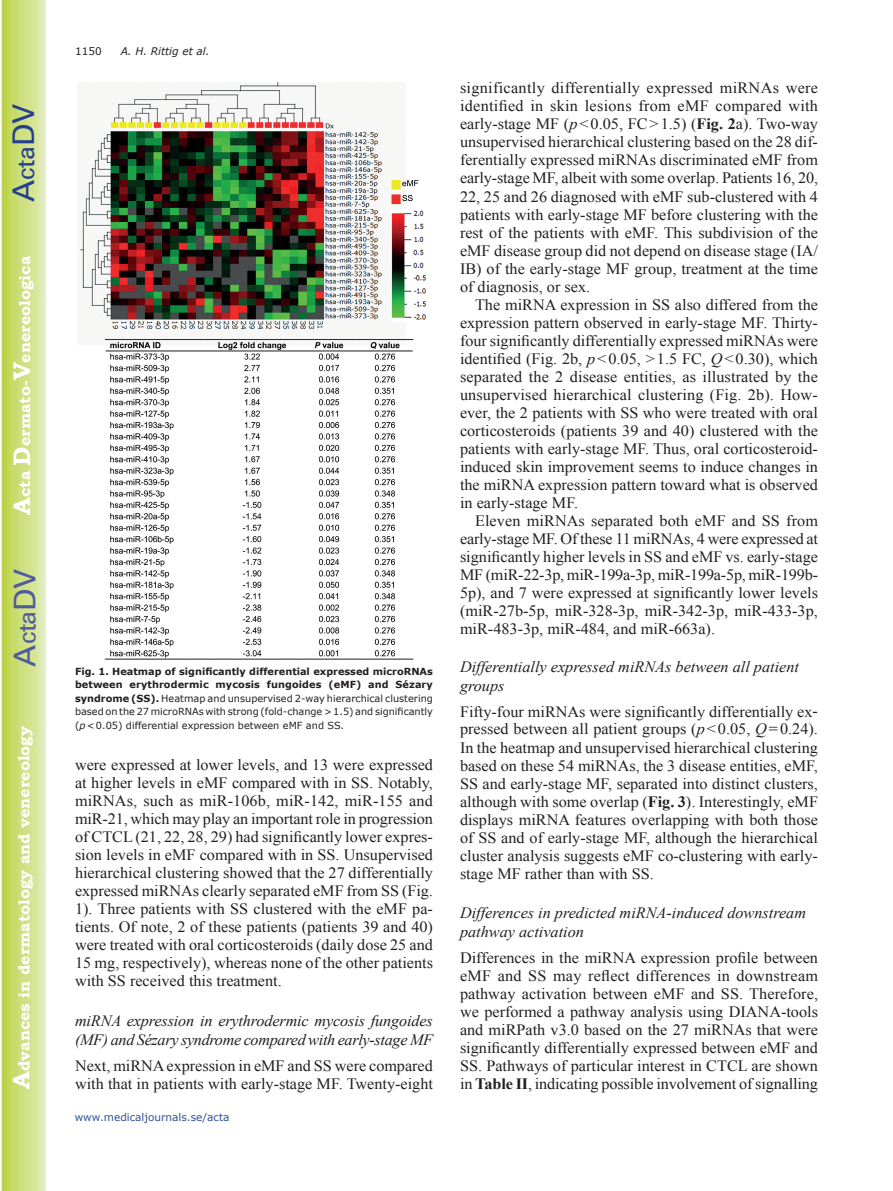
<style>
.page{position:relative;width:893px;height:1191px;background:#fff}
.page>*{position:absolute;margin:0;border:0;box-sizing:border-box;transform-origin:0 0}
.t1{font:30px "Univers";color:#4d5a9e}
.t2{font:30px "Univers";color:#253f8e}
.t3{font:15.75px/18px "Times New Roman";color:#231f20;text-align:justify}
.t4{font:italic 15.75px/18.9px "Times New Roman";color:#231f20}
.t5{font:700 15.75px "Bookman Old Style";color:#fff}
.t6{font:10.5px "Verdana";color:#324f95}
.t7{font:italic 10.5px "Verdana";color:#231f20}
.t8{font:10.5px "Verdana";color:#231f20}
.t9{font:9.75px/13.5px "Verdana";color:#231f20;text-align:justify}
.s1{font-size:24px}
.s2{font-weight:700}
.s3{font-style:italic}
</style>
<div class="page">
<svg style="left:1px;top:0;width:45px;height:1191px;background:#cfe084"></svg>
<img style="left:80px;top:83px;width:347px;height:576px">
<h1 class="t2" style="left:6px;top:202px;width:100px;rotate:-90deg">A<span class="s1">cta</span>DV</h1>
<p class="t5" style="left:15px;top:515px;width:260px;rotate:-90deg"><span class="s1">A</span>cta <span class="s1">D</span>ermato-<span class="s1">V</span>enereologica</p>
<h1 class="t1" style="left:7px;top:666px;width:100px;rotate:-90deg">A<span class="s1">cta</span>DV</h1>
<p class="t5" style="left:15px;top:1088px;width:364px;rotate:-90deg"><span class="s1">A</span>dvances in dermatology and venereology</p>
<p class="t8" style="left:75px;top:44px;width:28px">1150</p>
<p class="t7" style="left:121px;top:44px;width:90px">A. H. Rittig et al.</p>
<p class="t9" style="left:75px;top:664px;width:359px"><span class="s2">Fig. 1. Heatmap of significantly differential expressed microRNAs between erythrodermic mycosis fungoides (eMF) and Sézary syndrome (SS).</span> Heatmap and unsupervised 2-way hierarchical clustering based on the 27 microRNAs with strong (fold-change &gt;1.5) and significantly (<span class="s3">p</span>&lt;0.05) differential expression between eMF and SS.</p>
<p class="t3" style="left:75px;top:755px;width:360px">were expressed at lower levels, and 13 were expressed at higher levels in eMF compared with in SS. Notably, miRNAs, such as miR-106b, miR-142, miR-155 and miR-21, which may play an important role in progression of CTCL (21, 22, 28, 29) had significantly lower expres&shy;sion levels in eMF compared with in SS. Unsupervised hierarchical clustering showed that the 27 differentially expressed miRNAs clearly separated eMF from SS (Fig.<br>1). Three patients with SS clustered with the eMF pa&shy;tients. Of note, 2 of these patients (patients 39 and 40) were treated with oral corticosteroids (daily dose 25 and 15 mg, respectively), whereas none of the other patients with SS received this treatment.</p>
<p class="t4" style="left:75px;top:1011px;width:360px">miRNA expression in erythrodermic mycosis fungoides (MF) and Sézary syndrome compared with early-stage MF</p>
<p class="t3" style="left:75px;top:1056px;width:360px">Next, miRNA expression in eMF and SS were compared with that in patients with early-stage MF. Twenty-eight</p>
<p class="t6" style="left:75px;top:1110px;width:156px">www.medicaljournals.se/acta</p>
<p class="t3" style="left:460px;top:79px;width:360px">significantly differentially expressed miRNAs were identified in skin lesions from eMF compared with early-stage MF (<span class="s3">p</span>&lt;0.05, FC&gt;1.5) (<span class="s2">Fig. 2</span>a). Two-way unsupervised hierarchical clustering based on the 28 dif&shy;ferentially expressed miRNAs discriminated eMF from early-stage MF, albeit with some overlap. Patients 16, 20, 22, 25 and 26 diagnosed with eMF sub-clustered with 4 patients with early-stage MF before clustering with the rest of the patients with eMF. This subdivision of the eMF disease group did not depend on disease stage (IA/ IB) of the early-stage MF group, treatment at the time of diagnosis, or sex.</p>
<p class="t3" style="left:460px;top:295px;width:360px;text-indent:15px">The miRNA expression in SS also differed from the expression pattern observed in early-stage MF. Thirty&shy;four significantly differentially expressed miRNAs were identified (Fig. 2b, <span class="s3">p</span>&lt;0.05, &gt;1.5 FC, <span class="s3">Q</span>&lt;0.30), which separated the 2 disease entities, as illustrated by the unsupervised hierarchical clustering (Fig. 2b). How&shy;ever, the 2 patients with SS who were treated with oral corticosteroids (patients 39 and 40) clustered with the patients with early-stage MF. Thus, oral corticosteroid&shy;induced skin improvement seems to induce changes in the miRNA expression pattern toward what is observed in early-stage MF.</p>
<p class="t3" style="left:460px;top:511px;width:360px;text-indent:15px">Eleven miRNAs separated both eMF and SS from early-stage MF. Of these 11 miRNAs, 4 were expressed at significantly higher levels in SS and eMF vs. early-stage MF (miR-22-3p, miR-199a-3p, miR-199a-5p, miR-199b-5p), and 7 were expressed at significantly lower levels (miR-27b-5p, miR-328-3p, miR-342-3p, miR-433-3p, miR-483-3p, miR-484, and miR-663a).</p>
<p class="t4" style="left:460px;top:657px;width:341px">Differentially expressed miRNAs between all patient groups</p>
<p class="t3" style="left:460px;top:702px;width:360px">Fifty-four miRNAs were significantly differentially ex&shy;pressed between all patient groups (<span class="s3">p</span>&lt;0.05, <span class="s3">Q</span>=0.24).<br>In the heatmap and unsupervised hierarchical clustering based on these 54 miRNAs, the 3 disease entities, eMF, SS and early-stage MF, separated into distinct clusters, although with some overlap (<span class="s2">Fig. 3</span>). Interestingly, eMF displays miRNA features overlapping with both those of SS and of early-stage MF, although the hierarchical cluster analysis suggests eMF co-clustering with early&shy;stage MF rather than with SS.</p>
<p class="t4" style="left:460px;top:903px;width:348px">Differences in predicted miRNA-induced downstream pathway activation</p>
<p class="t3" style="left:460px;top:948px;width:360px">Differences in the miRNA expression profile between eMF and SS may reflect differences in downstream pathway activation between eMF and SS. Therefore, we performed a pathway analysis using DIANA-tools and miRPath v3.0 based on the 27 miRNAs that were significantly differentially expressed between eMF and SS. Pathways of particular interest in CTCL are shown in <span class="s2">Table II</span>, indicating possible involvement of signalling</p>
</div>
